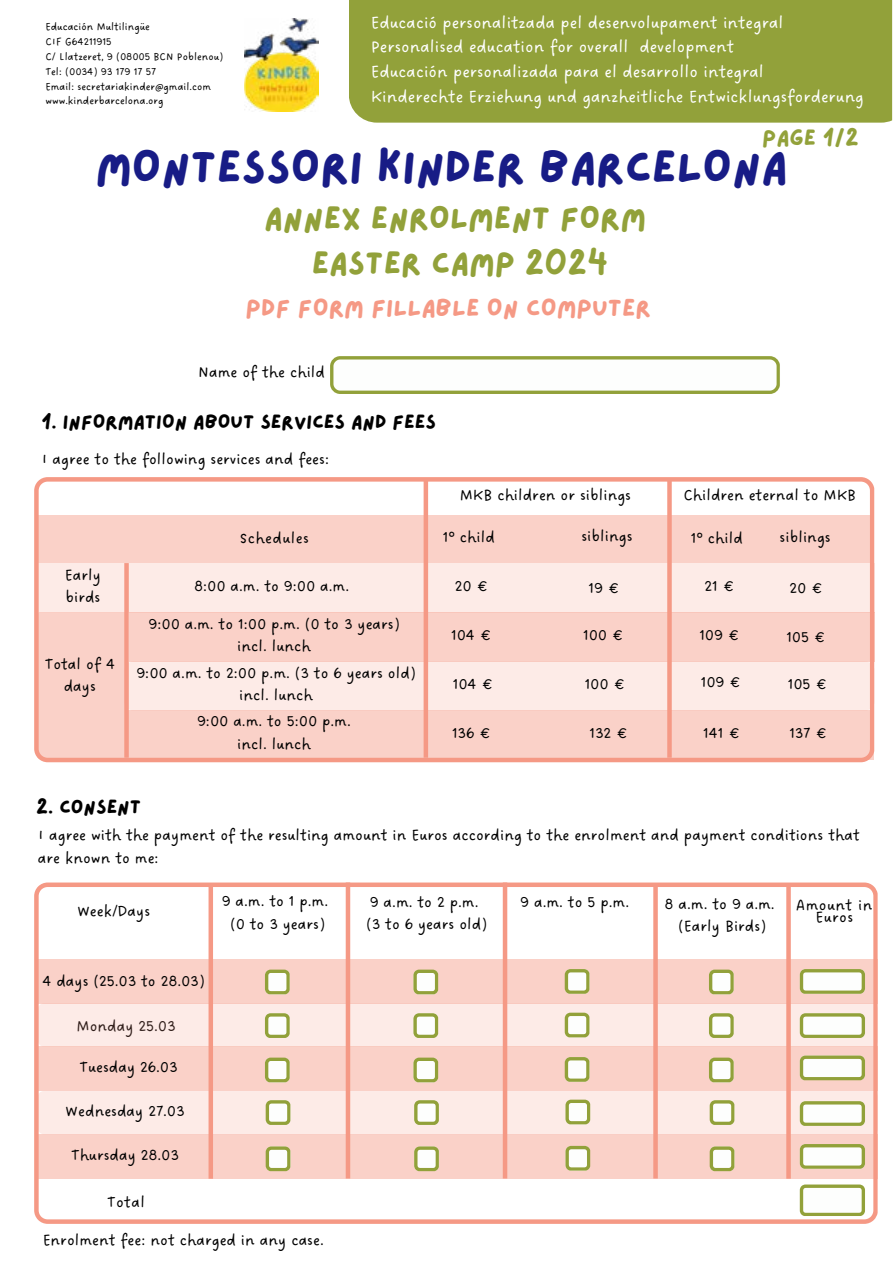
<style>
.page{position:relative;width:893px;height:1263px;background:#fff}
.page>*{position:absolute;margin:0;border:0;box-sizing:border-box;transform-origin:0 0}
.t1{font:45.75px "Lazydog";color:#181c86}
.t2{font:32.25px/45px "Lazydog";color:#92a13a;text-align:center}
.t3{font:24.75px "Lazydog";color:#f59985}
.t4{font:22.5px "Lazydog";color:#92a13a}
.t5{font:19.65px "Lazydog";color:#000}
.t6{font:18px/24.8px "DO Sans Regular";color:#fdfefd}
.t7{font:16.5px/22.5px "DO Sans Regular";color:#000;text-align:center}
.t8{font:16.5px/12.3px "DO Sans Regular";letter-spacing:.025em;color:#000;text-align:center}
.t9{font:11.25px/15px "DO Sans Regular";color:#000}
</style>
<div class="page">
<svg style="left:330px;top:356px;width:450px;height:38px"></svg>
<img style="left:245px;top:19px;width:74px;height:92px">
<div style="left:349px;top:0;width:543px;height:123px;background:#92a13a"></div>
<svg style="left:34px;top:882px;width:844px;height:342px"></svg>
<div style="left:35px;top:1134px;width:843px;height:45px;background:#fad1c8"></div>
<div style="left:37px;top:1046px;width:841px;height:45px;background:#fad1c8"></div>
<div style="left:36px;top:959px;width:842px;height:44px;background:#fad1c8"></div>
<hr style="left:209px;top:884px;width:4px;height:295px;background:#f59985">
<hr style="left:503px;top:882px;width:4px;height:296px;background:#f59985">
<div style="left:653px;top:886px;width:5px;height:292px;background:#f59985"></div>
<div style="left:786px;top:886px;width:5px;height:293px;background:#f59985"></div>
<svg style="left:709px;top:969px;width:25px;height:25px"></svg>
<svg style="left:709px;top:1057px;width:25px;height:25px"></svg>
<svg style="left:710px;top:1146px;width:25px;height:25px"></svg>
<hr style="left:346px;top:882px;width:4px;height:296px;background:#f59985">
<svg style="left:565px;top:969px;width:25px;height:25px"></svg>
<svg style="left:565px;top:1057px;width:25px;height:25px"></svg>
<svg style="left:565px;top:1146px;width:25px;height:25px"></svg>
<svg style="left:413px;top:969px;width:25px;height:25px"></svg>
<svg style="left:413px;top:1057px;width:25px;height:25px"></svg>
<svg style="left:414px;top:1146px;width:25px;height:25px"></svg>
<svg style="left:265px;top:969px;width:25px;height:25px"></svg>
<svg style="left:265px;top:1057px;width:25px;height:25px"></svg>
<svg style="left:266px;top:1146px;width:25px;height:25px"></svg>
<svg style="left:800px;top:969px;width:65px;height:25px;background:#dadfbc"></svg>
<svg style="left:38px;top:1003px;width:840px;height:43px;background:#f7e5dc"></svg>
<svg style="left:800px;top:1055px;width:65px;height:25px;background:#dbdfbe"></svg>
<svg style="left:38px;top:1091px;width:840px;height:43px;background:#f8e6dd"></svg>
<svg style="left:800px;top:1144px;width:65px;height:25px;background:#dadfbc"></svg>
<svg style="left:800px;top:1184px;width:65px;height:32px"></svg>
<svg style="left:34px;top:477px;width:840px;height:285px"></svg>
<hr style="left:424px;top:479px;width:4px;height:279px;background:#f59985">
<div style="left:667px;top:480px;width:5px;height:278px;background:#f59985"></div>
<div style="left:38px;top:515px;width:836px;height:48px;background:#fad1c8"></div>
<div style="left:35px;top:563px;width:839px;height:49px;background:#fdebe7"></div>
<div style="left:124px;top:563px;width:5px;height:195px;background:#f59985"></div>
<svg style="left:38px;top:612px;width:836px;height:147px;background:#fbe1dc"></svg>
<div style="left:129px;top:612px;width:745px;height:50px;background:#fad1c8"></div>
<div style="left:127px;top:710px;width:747px;height:49px;background:#fad1c8"></div>
<p class="t9" style="left:45px;top:19px;width:179px">Educación Multilingüe<br>CIF G64211915<br>C/ Llatzeret, 9 (08005 BCN Poblenou)<br>Tel: (0034) 93 179 17 57<br>Email: secretariakinder@gmail.com www.kinderbarcelona.org</p>
<p class="t6" style="left:371px;top:11px;width:495px">Educació personalitzada pel desenvolupament integral Personalised education for overall development<br>Educación personalizada para el desarrollo integral<br>Kinderechte Erziehung und ganzheitliche Entwicklungsforderung</p>
<h3 class="t4" style="left:762px;top:123px;width:98px">PAGE 1/2</h3>
<h1 class="t1" style="left:95px;top:137px;width:694px">MONTESSORI KINDER BARCELONA</h1>
<h2 class="t2" style="left:264px;top:195px;width:384px">ANNEX ENROLMENT FORM<br>EASTER CAMP 2024</h2>
<h3 class="t3" style="left:246px;top:291px;width:407px">PDF FORM FILLABLE ON COMPUTER</h3>
<p class="t7" style="left:198px;top:361px;width:128px">Name of the child</p>
<p class="t5" style="left:41px;top:408px;width:396px">1. INFORMATION ABOUT SERVICES AND FEES</p>
<p class="t7" style="left:41px;top:448px;width:289px">I agree to the following services and fees:</p>
<p class="t7" style="left:460px;top:485px;width:173px">MKB children or siblings</p>
<p class="t7" style="left:683px;top:485px;width:174px">Children eternal to MKB</p>
<p class="t7" style="left:65px;top:564px;width:38px;text-align:left">Early birds</p>
<p class="t7" style="left:45px;top:654px;width:72px">Total of 4 days</p>
<p class="t8" style="left:240px;top:532px;width:71px">Schedules</p>
<p class="t7" style="left:194px;top:575px;width:156px">8:00 a.m. to 9:00 a.m.</p>
<p class="t7" style="left:148px;top:613px;width:252px">9:00 a.m. to 1:00 p.m. (0 to 3 years) incl. lunch</p>
<p class="t7" style="left:136px;top:662px;width:281px">9:00 a.m. to 2:00 p.m. (3 to 6 years old) incl. lunch</p>
<p class="t7" style="left:197px;top:711px;width:155px">9:00 a.m. to 5:00 p.m. incl. lunch</p>
<p class="t7" style="left:443px;top:527px;width:54px">1º child</p>
<p class="t7" style="left:581px;top:526px;width:53px">siblings</p>
<p class="t7" style="left:691px;top:528px;width:54px">1º child</p>
<p class="t7" style="left:780px;top:526px;width:53px">siblings</p>
<p class="t7" style="left:455px;top:575px;width:35px">20 €</p>
<p class="t7" style="left:589px;top:578px;width:32px">19 €</p>
<p class="t7" style="left:451px;top:625px;width:42px">104 €</p>
<p class="t7" style="left:583px;top:625px;width:42px">100 €</p>
<p class="t7" style="left:705px;top:576px;width:31px">21 €</p>
<p class="t7" style="left:699px;top:625px;width:41px">109 €</p>
<p class="t7" style="left:789px;top:578px;width:35px">20 €</p>
<p class="t7" style="left:786px;top:626px;width:40px">105 €</p>
<p class="t7" style="left:453px;top:674px;width:42px">104 €</p>
<p class="t7" style="left:585px;top:674px;width:42px">100 €</p>
<p class="t7" style="left:701px;top:672px;width:41px">109 €</p>
<p class="t7" style="left:788px;top:674px;width:40px">105 €</p>
<p class="t7" style="left:452px;top:722px;width:40px">136 €</p>
<p class="t7" style="left:589px;top:722px;width:39px">132 €</p>
<p class="t7" style="left:703px;top:722px;width:38px">141 €</p>
<p class="t7" style="left:789px;top:722px;width:39px">137 €</p>
<p class="t5" style="left:36px;top:793px;width:106px">2. CONSENT</p>
<p class="t7" style="left:38px;top:825px;width:823px;text-align:left">I agree with the payment of the resulting amount in Euros according to the enrolment and payment conditions that are known to me:</p>
<p class="t7" style="left:222px;top:891px;width:108px">9 a.m. to 1 p.m. (0 to 3 years)</p>
<p class="t7" style="left:77px;top:900px;width:75px">Week/Days</p>
<p class="t7" style="left:366px;top:891px;width:122px;text-align:left">9 a.m. to 2 p.m. (3 to 6 years old)</p>
<p class="t7" style="left:42px;top:971px;width:163px">4 days (25.03 to 28.03)</p>
<p class="t7" style="left:77px;top:1015px;width:100px">Monday 25.03</p>
<p class="t7" style="left:80px;top:1057px;width:99px">Tuesday 26.03</p>
<p class="t7" style="left:65px;top:1100px;width:121px">Wednesday 27.03</p>
<p class="t7" style="left:71px;top:1144px;width:109px">Thursday 28.03</p>
<p class="t7" style="left:107px;top:1192px;width:40px">Total</p>
<p class="t7" style="left:43px;top:1229px;width:283px">Enrolment fee: not charged in any case.</p>
<p class="t7" style="left:520px;top:891px;width:110px">9 a.m. to 5 p.m.</p>
<p class="t7" style="left:665px;top:893px;width:112px">8 a.m. to 9 a.m. (Early Birds)</p>
<p class="t8" style="left:796px;top:899px;width:78px">Amount in<br>Euros</p>
</div>
